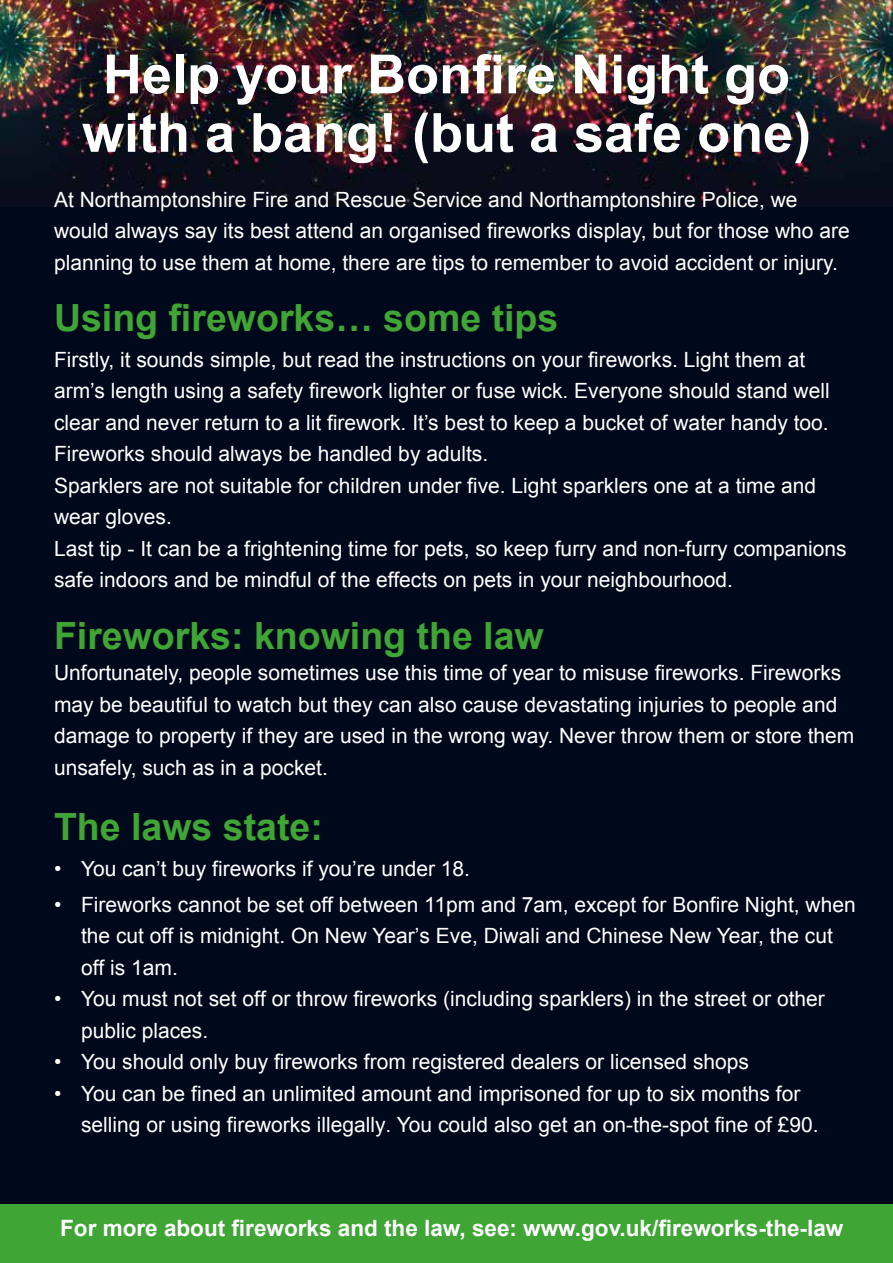
<style>
.page{position:relative;width:893px;height:1263px;background:#00081b}
.page>*{position:absolute;margin:0;border:0;box-sizing:border-box;transform-origin:0 0}
.t1{font:700 54px/58.5px "Arial";color:#fff;text-align:center}
.t2{font:700 37.5px "Arial";color:#3fa535}
.t3{font:700 22.5px "Arial";color:#fff}
.t4{font:21px/31.5px "Arial";color:#fff}
</style>
<div class="page">
<div style="left:0;top:1204px;width:893px;height:59px;background:#3fa535"></div>
<img style="left:0;top:0;width:893px;height:206px">
<h1 class="t1" style="left:82px;top:47px;width:731px">Help your Bonfire Night go with a bang! (but a safe one)</h1>
<p class="t4" style="left:54px;top:184px;width:797px">At Northamptonshire Fire and Rescue Service and Northamptonshire Police, we would always say its best attend an organised fireworks display, but for those who are planning to use them at home, there are tips to remember to avoid accident or injury.</p>
<h2 class="t2" style="left:54px;top:293px;width:506px">Using fireworks… some tips</h2>
<p class="t4" style="left:54px;top:344px;width:794px">Firstly, it sounds simple, but read the instructions on your fireworks. Light them at arm’s length using a safety firework lighter or fuse wick. Everyone should stand well clear and never return to a lit firework. It’s best to keep a bucket of water handy too.<br>Fireworks should always be handled by adults.<br>Sparklers are not suitable for children under five. Light sparklers one at a time and wear gloves.<br>Last tip - It can be a frightening time for pets, so keep furry and non-furry companions safe indoors and be mindful of the effects on pets in your neighbourhood.</p>
<h2 class="t2" style="left:54px;top:611px;width:491px">Fireworks: knowing the law</h2>
<p class="t4" style="left:54px;top:657px;width:802px">Unfortunately, people sometimes use this time of year to misuse fireworks. Fireworks may be beautiful to watch but they can also cause devastating injuries to people and damage to property if they are used in the wrong way. Never throw them or store them unsafely, such as in a pocket.</p>
<h2 class="t2" style="left:54px;top:802px;width:270px">The laws state:</h2>
<p class="t4" style="left:54px;top:853px;width:418px">• You can’t buy fireworks if you’re under 18.</p>
<p class="t4" style="left:81px;top:889px;width:776px;text-indent:-27px">• Fireworks cannot be set off between 11pm and 7am, except for Bonfire Night, when the cut off is midnight. On New Year’s Eve, Diwali and Chinese New Year, the cut off is 1am.</p>
<p class="t4" style="left:81px;top:983px;width:745px;text-indent:-27px">• You must not set off or throw fireworks (including sparklers) in the street or other public places.</p>
<p class="t4" style="left:54px;top:1046px;width:696px">• You should only buy fireworks from registered dealers or licensed shops</p>
<p class="t4" style="left:81px;top:1078px;width:739px;text-indent:-27px">• You can be fined an unlimited amount and imprisoned for up to six months for selling or using fireworks illegally. You could also get an on-the-spot fine of £90.</p>
<p class="t3" style="left:60px;top:1213px;width:785px">For more about fireworks and the law, see: www.gov.uk/fireworks-the-law</p>
</div>
